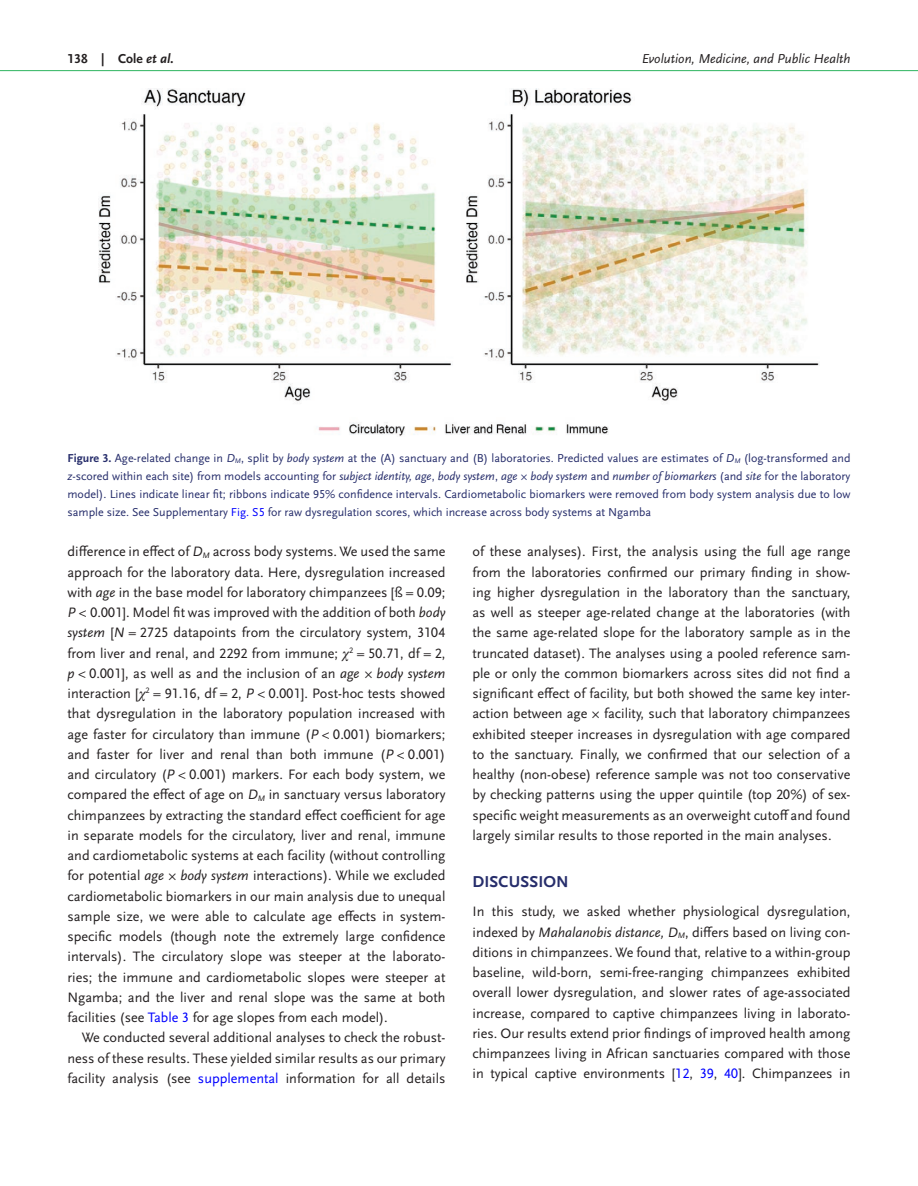
<style>
.page{position:relative;width:918px;height:1186px;background:#fff}
.page>*{position:absolute;margin:0;border:0;box-sizing:border-box;transform-origin:0 0}
.t1{font:700 16.5px "Scala Sans Pro";letter-spacing:.01em;color:#262d6b}
.TextInd{font:14.25px/20.2px "Scala Sans Pro";color:#231f20;text-align:justify}
.Text{font:14.25px/20.2px "Scala Sans Pro";color:#231f20;text-align:justify}
.t2{font:italic 13.5px "Scala Sans Pro";color:#231f20}
.t3{font:700 13.5px "Scala Sans Pro";color:#231f20}
.FigCapt{font:12px/18px "Scala Sans Pro";color:#262d6b;text-align:justify}
.s1{font-style:italic}
.s2{font-weight:700}
.s3{color:#00f}
.s4{font-family:"Gandhari Unicode";font-style:italic}
</style>
<div class="page">
<hr style="left:0;top:70px;width:918px;height:1px;background:#2eb460">
<img style="left:99px;top:89px;width:720px;height:347px">
<p class="t3" style="left:68px;top:50px;width:108px">138 | Cole <span class="s1">et al.</span></p>
<p class="t2" style="left:642px;top:50px;width:210px">Evolution, Medicine, and Public Health</p>
<p class="FigCapt" style="left:68px;top:449px;width:785px"><span class="s2">Figure 3.</span> Age-related change in <span class="s1">D</span><sub>M</sub>, split by <span class="s1">body system</span> at the (A) sanctuary and (B) laboratories. Predicted values are estimates of <span class="s1">D</span><sub>M</sub> (log-transformed and <span class="s1">z</span>-scored within each site) from models accounting for <span class="s1">subject identity, age</span>, <span class="s1">body system</span>, <span class="s1">age</span> × <span class="s1">body system</span> and <span class="s1">number of biomarkers</span> (and <span class="s1">site</span> for the laboratory model). Lines indicate linear fit; ribbons indicate 95% confidence intervals. Cardiometabolic biomarkers were removed from body system analysis due to low sample size. See Supplementary <span class="s3">Fig. S5</span> for raw dysregulation scores, which increase across body systems at Ngamba</p>
<p class="TextInd" style="left:68px;top:541px;width:380px">difference in effect of <span class="s1">D</span><sub>M</sub> across body systems. We used the same approach for the laboratory data. Here, dysregulation increased with <span class="s1">age</span> in the base model for laboratory chimpanzees [ß = 0.09; <span class="s1">P</span> &lt; 0.001]. Model fit was improved with the addition of both <span class="s1">body system</span> [<span class="s1">N</span> = 2725 datapoints from the circulatory system, 3104 from liver and renal, and 2292 from immune; <span class="s4">χ</span><sup>2</sup> = 50.71, df = 2, <span class="s1">p</span> &lt; 0.001], as well as and the inclusion of an <span class="s1">age × body system </span>interaction [<span class="s4">χ</span><sup>2</sup> = 91.16, df = 2, <span class="s1">P</span> &lt; 0.001]. Post-hoc tests showed that dysregulation in the laboratory population increased with age faster for circulatory than immune (<span class="s1">P</span> &lt; 0.001) biomarkers; and faster for liver and renal than both immune (<span class="s1">P</span> &lt; 0.001) and circulatory (<span class="s1">P</span> &lt; 0.001) markers. For each body system, we compared the effect of age on <span class="s1">D</span><sub>M</sub> in sanctuary versus laboratory chimpanzees by extracting the standard effect coefficient for age in separate models for the circulatory, liver and renal, immune and cardiometabolic systems at each facility (without controlling for potential <span class="s1">age</span> × <span class="s1">body system</span> interactions). While we excluded cardiometabolic biomarkers in our main analysis due to unequal sample size, we were able to calculate age effects in system&shy;specific models (though note the extremely large confidence intervals). The circulatory slope was steeper at the laborato&shy;ries; the immune and cardiometabolic slopes were steeper at Ngamba; and the liver and renal slope was the same at both facilities (see <span class="s3">Table 3</span> for age slopes from each model).</p>
<p class="TextInd" style="left:68px;top:1027px;width:380px;text-indent:14px">We conducted several additional analyses to check the robust&shy;ness of these results. These yielded similar results as our primary facility analysis (see <span class="s3">supplemental</span> information for all details</p>
<p class="TextInd" style="left:472px;top:541px;width:380px">of these analyses). First, the analysis using the full age range from the laboratories confirmed our primary finding in show&shy;ing higher dysregulation in the laboratory than the sanctuary, as well as steeper age-related change at the laboratories (with the same age-related slope for the laboratory sample as in the truncated dataset). The analyses using a pooled reference sam&shy;ple or only the common biomarkers across sites did not find a significant effect of facility, but both showed the same key inter&shy;action between age × facility, such that laboratory chimpanzees exhibited steeper increases in dysregulation with age compared to the sanctuary. Finally, we confirmed that our selection of a healthy (non-obese) reference sample was not too conservative by checking patterns using the upper quintile (top 20%) of sex&shy;specific weight measurements as an overweight cutoff and found largely similar results to those reported in the main analyses.</p>
<h2 class="t1" style="left:473px;top:872px;width:98px">DISCUSSION</h2>
<p class="Text" style="left:472px;top:901px;width:380px">In this study, we asked whether physiological dysregulation, indexed by <span class="s1">Mahalanobis distance, D</span><sub>M</sub>, differs based on living con&shy;ditions in chimpanzees. We found that, relative to a within-group baseline, wild-born, semi-free-ranging chimpanzees exhibited overall lower dysregulation, and slower rates of age-associated increase, compared to captive chimpanzees living in laborato&shy;ries. Our results extend prior findings of improved health among chimpanzees living in African sanctuaries compared with those in typical captive environments [<span class="s3">12</span>, <span class="s3">39</span>, <span class="s3">40</span>]. Chimpanzees in</p>
</div>
